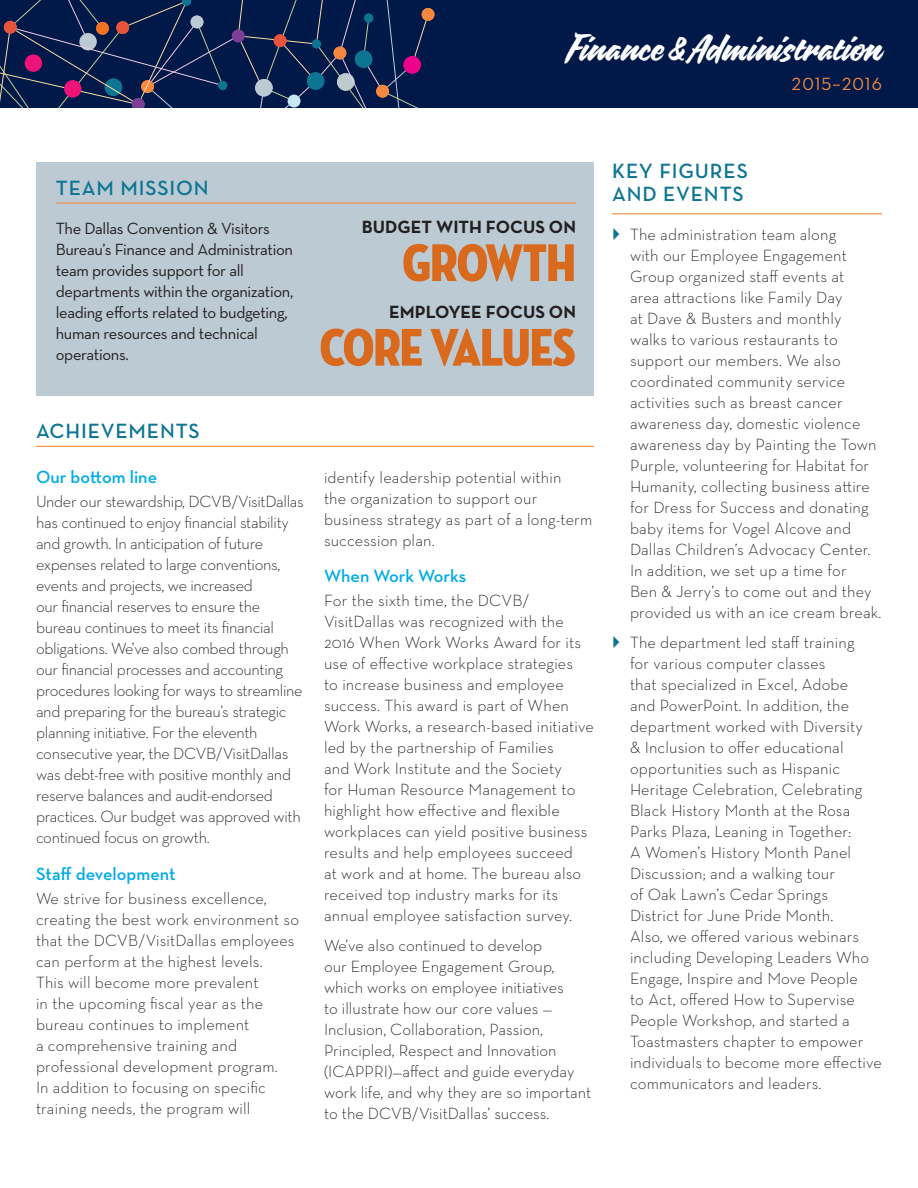
<style>
.page{position:relative;width:918px;height:1188px;background:#fff}
.page>*{position:absolute;margin:0;border:0;box-sizing:border-box;transform-origin:0 0}
.Body_Header_Smaller{font:54px "Neutraface Condensed Titling";letter-spacing:-.02em;color:#d9691c}
.t1{font:36px "Quotes Script";color:#fff}
.heading{font:600 21px/22.2px "Neutraface Text";letter-spacing:.04em;color:#0d7592}
.subhead{font:600 18px "Neutraface Text";color:#00abe7}
.Body_Header_Smaller-2{font:700 18px "Neutraface Text";color:#231f20}
.t2{font:18px "Neutraface 2 Text";letter-spacing:.06em;color:#f58841}
.body_copy{font:300 16.5px/21px "Neutraface Text";letter-spacing:.01em;color:#231f20}
.body_copy-2{font:300 16.5px/21px "Neutraface Text";letter-spacing:-.02em;color:#231f20}
.body_copy-3{font:16.5px/21px "Neutraface Text";letter-spacing:-.02em;color:#231f20}
</style>
<div class="page">
<div style="left:0;top:0;width:918px;height:108px;background:#001948"></div>
<svg style="left:0;top:0;width:435px;height:108px"></svg>
<div style="left:312px;top:39px;width:9px;height:9px;background:#0d7592;border-radius:50%"></div>
<div style="left:364px;top:14px;width:9px;height:9px;background:#0d7592;border-radius:50%"></div>
<div style="left:64px;top:80px;width:18px;height:18px;background:#ed1379;border-radius:50%"></div>
<hr style="left:36px;top:446px;width:558px;height:1px;background:#f58841">
<hr style="left:612px;top:213px;width:270px;height:1px;background:#f58841">
<div style="left:36px;top:162px;width:558px;height:234px;background:#bbcad3"></div>
<hr style="left:56px;top:202px;width:520px;height:2px;background:#f58841">
<p class="t1" style="left:567px;top:24px;width:319px">Finance &amp; Administration</p>
<p class="t2" style="left:792px;top:72px;width:92px">2015–2016</p>
<p class="heading" style="left:56px;top:176px;width:155px">TEAM MISSION</p>
<p class="body_copy-3" style="left:56px;top:217px;width:239px">The Dallas Convention &amp; Visitors<br>Bureau’s Finance and Administration team provides support for all departments within the organization, leading efforts related to budgeting, human resources and technical operations.</p>
<p class="Body_Header_Smaller-2" style="left:362px;top:215px;width:216px">BUDGET WITH FOCUS ON</p>
<p class="Body_Header_Smaller" style="left:402px;top:232px;width:175px">GROWTH</p>
<p class="Body_Header_Smaller-2" style="left:389px;top:300px;width:188px">EMPLOYEE FOCUS ON</p>
<p class="Body_Header_Smaller" style="left:320px;top:317px;width:258px">CORE VALUES</p>
<p class="heading" style="left:36px;top:419px;width:165px">ACHIEVEMENTS</p>
<p class="subhead" style="left:36px;top:466px;width:123px">Our bottom line</p>
<p class="body_copy-2" style="left:36px;top:491px;width:269px">Under our stewardship, DCVB/VisitDallas has continued to enjoy financial stability and growth. In anticipation of future expenses related to large conventions, events and projects, we increased<br>our financial reserves to ensure the bureau continues to meet its financial obligations. We’ve also combed through our financial processes and accounting procedures looking for ways to streamline and preparing for the bureau’s strategic planning initiative. For the eleventh consecutive year, the DCVB/VisitDallas was debt-free with positive monthly and reserve balances and audit-endorsed practices. Our budget was approved with continued focus on growth.</p>
<p class="subhead" style="left:36px;top:863px;width:141px">Staff development</p>
<p class="body_copy" style="left:36px;top:888px;width:265px">We strive for business excellence, creating the best work environment so that the DCVB/VisitDallas employees can perform at the highest levels.<br>This will become more prevalent<br>in the upcoming fiscal year as the bureau continues to implement<br>a comprehensive training and professional development program.<br>In addition to focusing on specific training needs, the program will</p>
<p class="body_copy" style="left:324px;top:466px;width:270px">identify leadership potential within<br>the organization to support our business strategy as part of a long-term succession plan.</p>
<p class="subhead" style="left:324px;top:565px;width:144px">When Work Works</p>
<p class="body_copy" style="left:324px;top:590px;width:271px">For the sixth time, the DCVB/ VisitDallas was recognized with the 2016 When Work Works Award for its use of effective workplace strategies<br>to increase business and employee success. This award is part of When Work Works, a research-based initiative led by the partnership of Families<br>and Work Institute and the Society<br>for Human Resource Management to highlight how effective and flexible workplaces can yield positive business results and help employees succeed<br>at work and at home. The bureau also received top industry marks for its annual employee satisfaction survey.</p>
<p class="body_copy" style="left:324px;top:935px;width:269px">We’ve also continued to develop<br>our Employee Engagement Group, which works on employee initiatives<br>to illustrate how our core values — Inclusion, Collaboration, Passion, Principled, Respect and Innovation (ICAPPRI)—affect and guide everyday work life, and why they are so important to the DCVB/VisitDallas’ success.</p>
<p class="heading" style="left:612px;top:160px;width:137px">KEY FIGURES<br>AND EVENTS</p>
<p class="body_copy" style="left:630px;top:223px;width:253px">The administration team along<br>with our Employee Engagement<br>Group organized staff events at<br>area attractions like Family Day<br>at Dave &amp; Busters and monthly walks to various restaurants to support our members. We also coordinated community service activities such as breast cancer awareness day, domestic violence awareness day by Painting the Town<br>Purple, volunteering for Habitat for<br>Humanity, collecting business attire for Dress for Success and donating baby items for Vogel Alcove and<br>Dallas Children’s Advocacy Center.<br>In addition, we set up a time for<br>Ben &amp; Jerry’s to come out and they provided us with an ice cream break.</p>
<p class="body_copy" style="left:630px;top:631px;width:254px">The department led staff training<br>for various computer classes<br>that specialized in Excel, Adobe<br>and PowerPoint. In addition, the department worked with Diversity<br>&amp; Inclusion to offer educational opportunities such as Hispanic<br>Heritage Celebration, Celebrating<br>Black History Month at the Rosa<br>Parks Plaza, Leaning in Together:<br>A Women’s History Month Panel<br>Discussion; and a walking tour<br>of Oak Lawn’s Cedar Springs<br>District for June Pride Month.<br>Also, we offered various webinars including Developing Leaders Who<br>Engage, Inspire and Move People<br>to Act, offered How to Supervise<br>People Workshop, and started a<br>Toastmasters chapter to empower individuals to become more effective communicators and leaders.</p>
</div>
